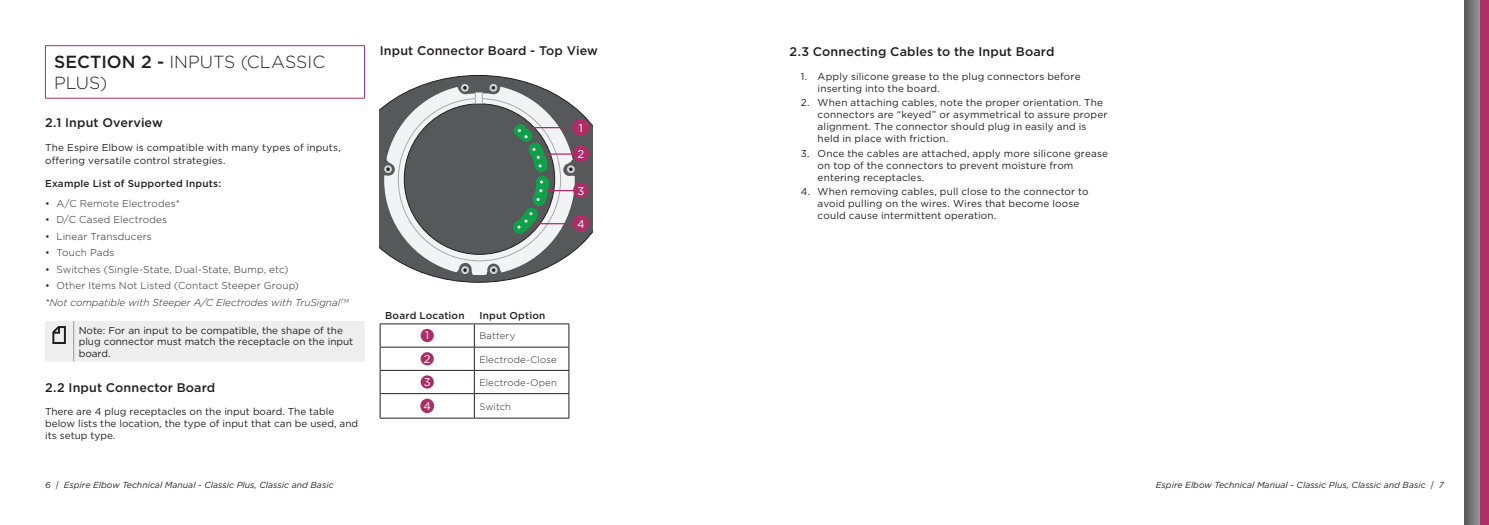
<style>
.page{position:relative;width:1489px;height:525px;background:#fff}
.page>*{position:absolute;margin:0;border:0;box-sizing:border-box;transform-origin:0 0}
.Head-Section{font:300 17.5px/21px "Gotham";color:#231f20}
.Head-A{font:500 12.5px "Gotham";letter-spacing:.01em;color:#231f20}
.Head-Sub{font:500 12.5px "Gotham";letter-spacing:.01em;color:#231f20}
.Illustration{font:11.25px "Gotham";color:#fff}
.Illustration-2{font:11.12px "Gotham";color:#fff}
.Body-Base{font:10px/12px "Gotham";letter-spacing:.015em;color:#231f20}
.t1{font:300 10px "Gotham";letter-spacing:.015em;color:#231f20}
.Body-Note{font:10px/11.2px "Gotham";color:#231f20}
.Body-Base-2{font:italic 300 10px "Gotham";color:#231f20}
.Head-Bullet{font:500 10px "Gotham";letter-spacing:.02em;color:#231f20}
.Head-Chart{font:500 10px "Gotham";letter-spacing:.02em;color:#231f20}
.Body-Chart{font:300 9.5px "Gotham";letter-spacing:.015em;color:#231f20}
.t2{font:italic 8.75px "Gotham";color:#231f20}
.s1{font-weight:500}
</style>
<div class="page">
<svg style="left:1464px;top:0;width:16px;height:524px"></svg>
<div style="left:1480px;top:0;width:8px;height:524px;background:#ad2d66"></div>
<hr style="left:45px;top:45px;width:320px;height:1px;background:#ad2d66">
<hr style="left:45px;top:46px;width:1px;height:52px;background:#ad2d66">
<hr style="left:364px;top:46px;width:1px;height:52px;background:#ad2d66">
<hr style="left:45px;top:98px;width:320px;height:1px;background:#ad2d66">
<div style="left:45px;top:321px;width:320px;height:40px;background:#eeeeef"></div>
<svg style="left:380px;top:75px;width:213px;height:207px"></svg>
<svg style="left:384px;top:87px;width:190px;height:188px"></svg>
<svg style="left:398px;top:98px;width:162px;height:163px;fill:#f2f3f4"></svg>
<div style="left:404px;top:104px;width:150px;height:150px;background:#57585a;border-radius:50%"></div>
<div style="left:475px;top:92px;width:7px;height:11px;background:#f2f3f4"></div>
<div style="left:475px;top:92px;width:7px;height:12px;border:1px solid #a8a9ad"></div>
<svg style="left:489px;top:266px;width:8px;height:8px"></svg>
<svg style="left:491px;top:267px;width:5px;height:6px"></svg>
<svg style="left:461px;top:266px;width:8px;height:8px"></svg>
<svg style="left:462px;top:267px;width:6px;height:6px"></svg>
<svg style="left:384px;top:165px;width:8px;height:8px"></svg>
<svg style="left:385px;top:166px;width:6px;height:6px"></svg>
<svg style="left:567px;top:165px;width:7px;height:8px"></svg>
<svg style="left:568px;top:166px;width:5px;height:6px"></svg>
<svg style="left:461px;top:84px;width:8px;height:8px"></svg>
<svg style="left:462px;top:85px;width:5px;height:5px"></svg>
<svg style="left:489px;top:84px;width:8px;height:8px"></svg>
<svg style="left:490px;top:85px;width:6px;height:5px"></svg>
<svg style="left:513px;top:124px;width:36px;height:110px"></svg>
<hr style="left:380px;top:323px;width:94px;height:1px;background:#231f20">
<hr style="left:474px;top:323px;width:95px;height:1px;background:#231f20">
<hr style="left:380px;top:346px;width:94px;height:1px;background:#231f20">
<hr style="left:380px;top:370px;width:94px;height:1px;background:#231f20">
<hr style="left:380px;top:393px;width:94px;height:1px;background:#231f20">
<svg style="left:380px;top:324px;width:1px;height:93px"></svg>
<svg style="left:474px;top:324px;width:95px;height:93px"></svg>
<hr style="left:380px;top:417px;width:94px;height:1px;background:#231f20">
<hr style="left:474px;top:417px;width:95px;height:1px;background:#231f20">
<svg style="left:420px;top:329px;width:14px;height:13px"></svg>
<div style="left:423px;top:330px;width:8px;height:10px;background:#ad2d66"></div>
<svg style="left:420px;top:352px;width:14px;height:13px"></svg>
<div style="left:423px;top:353px;width:8px;height:10px;background:#ad2d66"></div>
<svg style="left:420px;top:375px;width:14px;height:13px"></svg>
<div style="left:423px;top:377px;width:8px;height:9px;background:#ad2d66"></div>
<svg style="left:420px;top:398px;width:14px;height:15px"></svg>
<div style="left:422px;top:400px;width:10px;height:10px;background:#ad2d66"></div>
<hr style="left:525px;top:127px;width:56px;height:1px;background:#ad2d66">
<div style="left:573px;top:119px;width:15px;height:16px;background:#ad2d66;border-radius:50%"></div>
<div style="left:572px;top:119px;width:17px;height:16px;border:1px solid #ad2d66;border-radius:50%"></div>
<hr style="left:544px;top:153px;width:37px;height:2px;background:#ad2d66">
<div style="left:573px;top:146px;width:15px;height:15px;background:#ad2d66;border-radius:50%"></div>
<div style="left:572px;top:145px;width:17px;height:17px;border:1px solid #ad2d66;border-radius:50%"></div>
<hr style="left:546px;top:190px;width:35px;height:1px;background:#ad2d66">
<div style="left:573px;top:182px;width:15px;height:16px;background:#ad2d66;border-radius:50%"></div>
<hr style="left:533px;top:223px;width:48px;height:1px;background:#ad2d66">
<div style="left:573px;top:215px;width:15px;height:16px;background:#ad2d66;border-radius:50%"></div>
<div style="left:572px;top:215px;width:17px;height:16px;border:1px solid #ad2d66;border-radius:50%"></div>
<p class="Head-Section" style="left:54px;top:51px;width:272px"><span class="s1">SECTION 2 -</span> INPUTS (CLASSIC<br>PLUS)</p>
<p class="Head-A" style="left:45px;top:115px;width:119px">2.1 Input Overview</p>
<p class="Body-Base" style="left:45px;top:141px;width:297px;line-height:12.5px">The Espire Elbow is compatible with many types of inputs, offering versatile control strategies.</p>
<p class="Head-Bullet" style="left:45px;top:177px;width:178px">Example List of Supported Inputs:</p>
<p class="t1" style="left:45px;top:197px;width:137px">• A/C Remote Electrodes*</p>
<p class="t1" style="left:45px;top:213px;width:124px">• D/C Cased Electrodes</p>
<p class="t1" style="left:45px;top:230px;width:108px">• Linear Transducers</p>
<p class="t1" style="left:45px;top:246px;width:71px">• Touch Pads</p>
<p class="t1" style="left:45px;top:263px;width:245px">• Switches (Single-State, Dual-State, Bump, etc)</p>
<p class="t1" style="left:45px;top:279px;width:255px">• Other Items Not Listed (Contact Steeper Group)</p>
<p class="Body-Base-2" style="left:45px;top:296px;width:305px">*Not compatible with Steeper A/C Electrodes with TruSignal<sup>TM</sup></p>
<p class="Body-Note" style="left:79px;top:324px;width:276px">Note: For an input to be compatible, the shape of the plug connector must match the receptacle on the input board.</p>
<p class="Head-A" style="left:45px;top:379px;width:172px">2.2 Input Connector Board</p>
<p class="Body-Base" style="left:45px;top:405px;width:314px">There are 4 plug receptacles on the input board. The table below lists the location, the type of input that can be used, and its setup type.</p>
<p class="Head-Sub" style="left:380px;top:43px;width:220px">Input Connector Board - Top View</p>
<p class="Illustration" style="left:579px;top:121px;width:6px">1</p>
<p class="Illustration" style="left:577px;top:147px;width:8px">2</p>
<p class="Illustration" style="left:577px;top:183px;width:8px">3</p>
<p class="Illustration" style="left:577px;top:216px;width:9px">4</p>
<p class="Head-Chart" style="left:385px;top:308px;width:81px">Board Location</p>
<p class="Head-Chart" style="left:479px;top:308px;width:67px">Input Option</p>
<p class="Illustration-2" style="left:425px;top:328px;width:5px">1</p>
<p class="Body-Chart" style="left:479px;top:330px;width:38px">Battery</p>
<p class="Illustration-2" style="left:424px;top:351px;width:8px">2</p>
<p class="Body-Chart" style="left:479px;top:353px;width:79px">Electrode-Close</p>
<p class="Illustration-2" style="left:424px;top:374px;width:8px">3</p>
<p class="Body-Chart" style="left:479px;top:376px;width:79px">Electrode-Open</p>
<p class="Illustration-2" style="left:423px;top:398px;width:9px">4</p>
<p class="Body-Chart" style="left:479px;top:400px;width:33px">Switch</p>
<p class="Head-A" style="left:789px;top:44px;width:266px">2.3 Connecting Cables to the Input Board</p>
<p class="Body-Base" style="left:817px;top:70px;width:264px;text-indent:-17px">1. Apply silicone grease to the plug connectors before inserting into the board.</p>
<p class="Body-Base" style="left:817px;top:96px;width:291px;text-indent:-17px">2. When attaching cables, note the proper orientation. The connectors are “keyed” or asymmetrical to assure proper alignment. The connector should plug in easily and is held in place with friction.</p>
<p class="Body-Base" style="left:817px;top:147px;width:292px;text-indent:-17px">3. Once the cables are attached, apply more silicone grease on top of the connectors to prevent moisture from entering receptacles.</p>
<p class="Body-Base" style="left:817px;top:185px;width:272px;text-indent:-17px">4. When removing cables, pull close to the connector to avoid pulling on the wires. Wires that become loose could cause intermittent operation.</p>
<p class="t2" style="left:45px;top:479px;width:290px">6 | Espire Elbow Technical Manual - Classic Plus, Classic and Basic</p>
<p class="t2" style="left:1155px;top:479px;width:289px">Espire Elbow Technical Manual - Classic Plus, Classic and Basic | 7</p>
</div>
